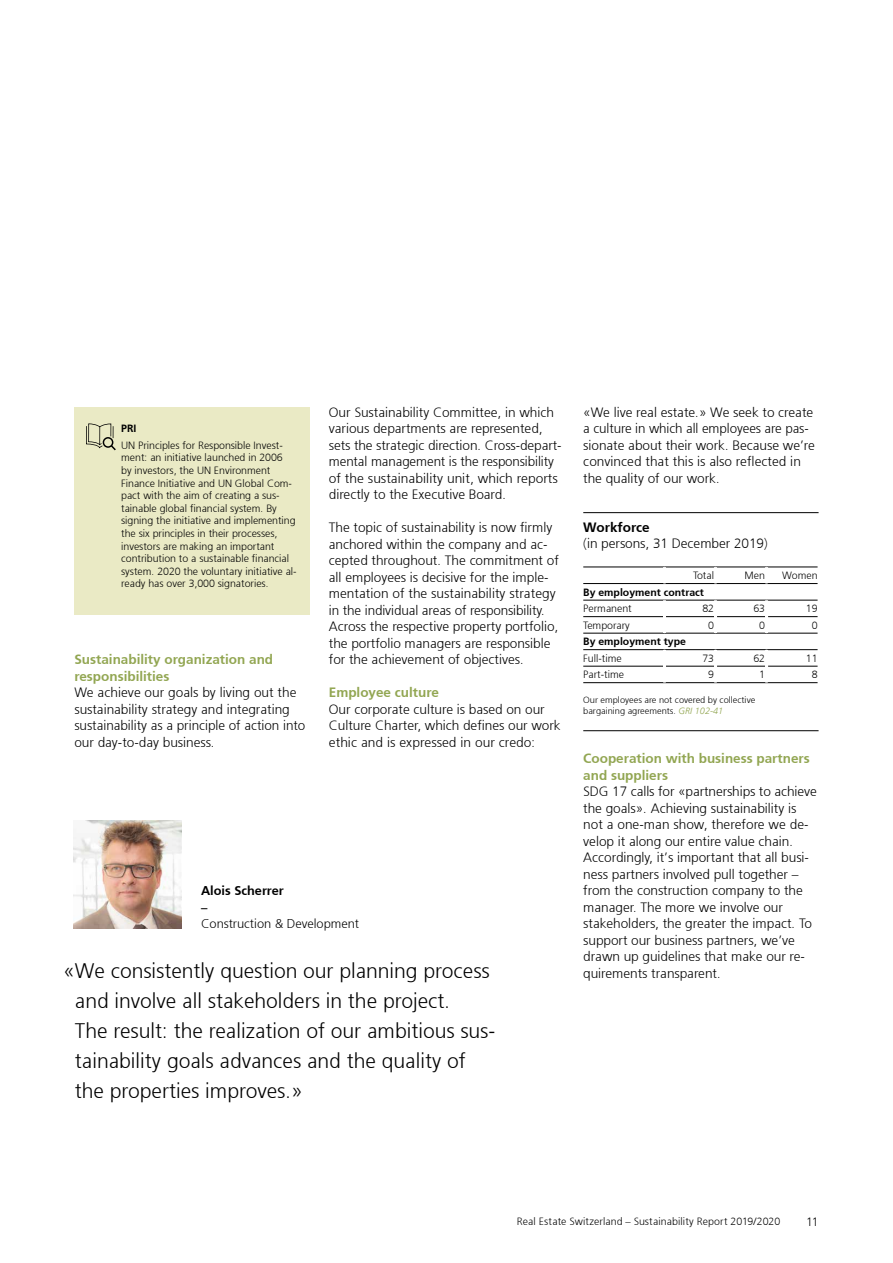
<style>
.page{position:relative;width:893px;height:1263px;background:#fff}
.page>*{position:absolute;margin:0;border:0;box-sizing:border-box;transform-origin:0 0}
.t1{font:300 21px/30px "Frutiger 45";color:#000}
.t2{font:300 13.5px/16.5px "Frutiger 45";color:#000}
.t3{font:300 13.5px/16.5px "Frutiger 45";color:#92a652}
.t4{font:300 13.5px "Frutiger 45";color:#000}
.t5{font:300 12.75px "Frutiger 45";color:#000}
.t6{font:300 12.75px/16.5px "Frutiger 45";color:#000}
.t7{font:300 12px "Frutiger 45";color:#000}
.t8{font:300 10.5px/12.6px "Frutiger 45";color:#000}
.t9{font:300 10.5px "Frutiger 45";color:#000}
.t10{font:300 9px/10.8px "Frutiger 45";color:#000}
.s1{font-style:italic;color:#92a652}
</style>
<div class="page">
<hr style="left:583px;top:512px;width:236px;height:1px;background:#000">
<hr style="left:583px;top:730px;width:236px;height:1px;background:#000">
<hr style="left:583px;top:567px;width:81px;height:1px;background:#000">
<hr style="left:664px;top:567px;width:51px;height:1px;background:#000">
<hr style="left:715px;top:567px;width:51px;height:1px;background:#000">
<hr style="left:766px;top:567px;width:52px;height:1px;background:#000">
<hr style="left:583px;top:583px;width:81px;height:1px;background:#000">
<hr style="left:664px;top:583px;width:51px;height:1px;background:#000">
<hr style="left:715px;top:583px;width:51px;height:1px;background:#000">
<hr style="left:766px;top:583px;width:52px;height:1px;background:#000">
<hr style="left:583px;top:600px;width:81px;height:1px;background:#000">
<hr style="left:664px;top:600px;width:51px;height:1px;background:#000">
<hr style="left:715px;top:600px;width:51px;height:1px;background:#000">
<hr style="left:766px;top:600px;width:52px;height:1px;background:#000">
<hr style="left:583px;top:616px;width:80px;height:1px;background:#000">
<hr style="left:666px;top:616px;width:48px;height:1px;background:#000">
<hr style="left:717px;top:616px;width:48px;height:1px;background:#000">
<hr style="left:768px;top:616px;width:50px;height:1px;background:#000">
<hr style="left:583px;top:633px;width:81px;height:1px;background:#000">
<hr style="left:664px;top:633px;width:51px;height:1px;background:#000">
<hr style="left:715px;top:633px;width:51px;height:1px;background:#000">
<hr style="left:766px;top:633px;width:52px;height:1px;background:#000">
<hr style="left:583px;top:649px;width:81px;height:1px;background:#000">
<hr style="left:664px;top:649px;width:51px;height:1px;background:#000">
<hr style="left:715px;top:649px;width:51px;height:1px;background:#000">
<hr style="left:766px;top:649px;width:52px;height:1px;background:#000">
<hr style="left:583px;top:666px;width:80px;height:1px;background:#000">
<hr style="left:666px;top:666px;width:48px;height:1px;background:#000">
<hr style="left:717px;top:666px;width:48px;height:1px;background:#000">
<hr style="left:768px;top:666px;width:50px;height:1px;background:#000">
<hr style="left:583px;top:682px;width:81px;height:1px;background:#000">
<hr style="left:664px;top:682px;width:51px;height:1px;background:#000">
<hr style="left:715px;top:682px;width:51px;height:1px;background:#000">
<hr style="left:766px;top:682px;width:52px;height:1px;background:#000">
<hr style="left:663px;top:567px;width:3px;height:16px;background:#fff">
<hr style="left:714px;top:567px;width:3px;height:16px;background:#fff">
<hr style="left:765px;top:567px;width:3px;height:16px;background:#fff">
<hr style="left:663px;top:600px;width:3px;height:17px;background:#fff">
<hr style="left:714px;top:600px;width:3px;height:17px;background:#fff">
<hr style="left:765px;top:600px;width:3px;height:17px;background:#fff">
<div style="left:74px;top:407px;width:236px;height:208px;background:#eaeac5"></div>
<svg style="left:86px;top:423px;width:30px;height:27px"></svg>
<img style="left:74px;top:820px;width:108px;height:108px">
<p class="t9" style="left:121px;top:422px;width:17px">PRI</p>
<p class="t8" style="left:121px;top:439px;width:177px">UN Principles for Responsible Invest&shy;ment: an initiative launched in 2006<br>by investors, the UN Environment Finance Initiative and UN Global Com&shy;pact with the aim of creating a sus&shy;tainable global financial system. By signing the initiative and implementing the six principles in their processes, investors are making an important contribution to a sustainable financial system. 2020 the voluntary initiative al&shy;ready has over 3,000 signatories.</p>
<p class="t3" style="left:74px;top:651px;width:200px">Sustainability organization and responsibilities</p>
<p class="t2" style="left:74px;top:684px;width:232px">We achieve our goals by living out the sustainability strategy and integrating sustainability as a principle of action into our day-to-day business.</p>
<p class="t2" style="left:329px;top:404px;width:234px">Our Sustainability Committee, in which various departments are represented, sets the strategic direction. Cross-depart&shy;mental management is the responsibility of the sustainability unit, which reports directly to the Executive Board.</p>
<p class="t2" style="left:329px;top:519px;width:232px">The topic of sustainability is now firmly anchored within the company and ac&shy;cepted throughout. The commitment of all employees is decisive for the imple&shy;mentation of the sustainability strategy in the individual areas of responsibility.<br>Across the respective property portfolio, the portfolio managers are responsible for the achievement of objectives.</p>
<p class="t3" style="left:329px;top:684px;width:112px">Employee culture</p>
<p class="t2" style="left:329px;top:701px;width:233px">Our corporate culture is based on our<br>Culture Charter, which defines our work ethic and is expressed in our credo:</p>
<p class="t6" style="left:201px;top:882px;width:84px">Alois Scherrer –</p>
<p class="t5" style="left:201px;top:916px;width:159px">Construction &amp; Development</p>
<h1 class="t1" style="left:75px;top:955px;width:422px;text-indent:-12px">«We consistently question our planning process and involve all stakeholders in the project.<br>The result: the realization of our ambitious sus&shy;tainability goals advances and the quality of the properties improves.»</h1>
<p class="t2" style="left:583px;top:404px;width:233px">«We live real estate.» We seek to create a culture in which all employees are pas&shy;sionate about their work. Because we’re convinced that this is also reflected in the quality of our work.</p>
<p class="t4" style="left:583px;top:519px;width:68px">Workforce</p>
<p class="t2" style="left:583px;top:535px;width:186px">(in persons, 31 December 2019)</p>
<p class="t8" style="left:693px;top:569px;width:23px">Total</p>
<p class="t8" style="left:745px;top:569px;width:22px">Men</p>
<p class="t8" style="left:782px;top:569px;width:37px">Women</p>
<p class="t9" style="left:583px;top:586px;width:122px">By employment contract</p>
<p class="t8" style="left:583px;top:602px;width:50px">Permanent</p>
<p class="t8" style="left:702px;top:602px;width:13px">82</p>
<p class="t8" style="left:753px;top:602px;width:13px">63</p>
<p class="t8" style="left:806px;top:602px;width:13px">19</p>
<p class="t8" style="left:583px;top:619px;width:48px">Temporary</p>
<p class="t8" style="left:708px;top:619px;width:7px">0</p>
<p class="t8" style="left:759px;top:619px;width:7px">0</p>
<p class="t8" style="left:812px;top:619px;width:7px">0</p>
<p class="t9" style="left:583px;top:635px;width:104px">By employment type</p>
<p class="t8" style="left:583px;top:652px;width:40px">Full-time</p>
<p class="t8" style="left:702px;top:652px;width:13px">73</p>
<p class="t8" style="left:753px;top:652px;width:13px">62</p>
<p class="t8" style="left:806px;top:652px;width:13px">11</p>
<p class="t8" style="left:583px;top:668px;width:42px">Part-time</p>
<p class="t8" style="left:708px;top:668px;width:7px">9</p>
<p class="t8" style="left:759px;top:668px;width:7px">1</p>
<p class="t8" style="left:812px;top:668px;width:7px">8</p>
<p class="t10" style="left:583px;top:694px;width:174px">Our employees are not covered by collective bargaining agreements. <span class="s1">GRI 102-41</span></p>
<p class="t3" style="left:583px;top:750px;width:228px">Cooperation with business partners and suppliers</p>
<p class="t2" style="left:583px;top:783px;width:235px">SDG 17 calls for «partnerships to achieve the goals». Achieving sustainability is not a one-man show, therefore we de&shy;velop it along our entire value chain.<br>Accordingly, it’s important that all busi&shy;ness partners involved pull together – from the construction company to the manager. The more we involve our stakeholders, the greater the impact. To support our business partners, we’ve drawn up guidelines that make our re&shy;quirements transparent.</p>
<p class="t8" style="left:517px;top:1215px;width:265px">Real Estate Switzerland – Sustainability Report 2019/2020</p>
<p class="t7" style="left:806px;top:1215px;width:14px">11</p>
</div>
